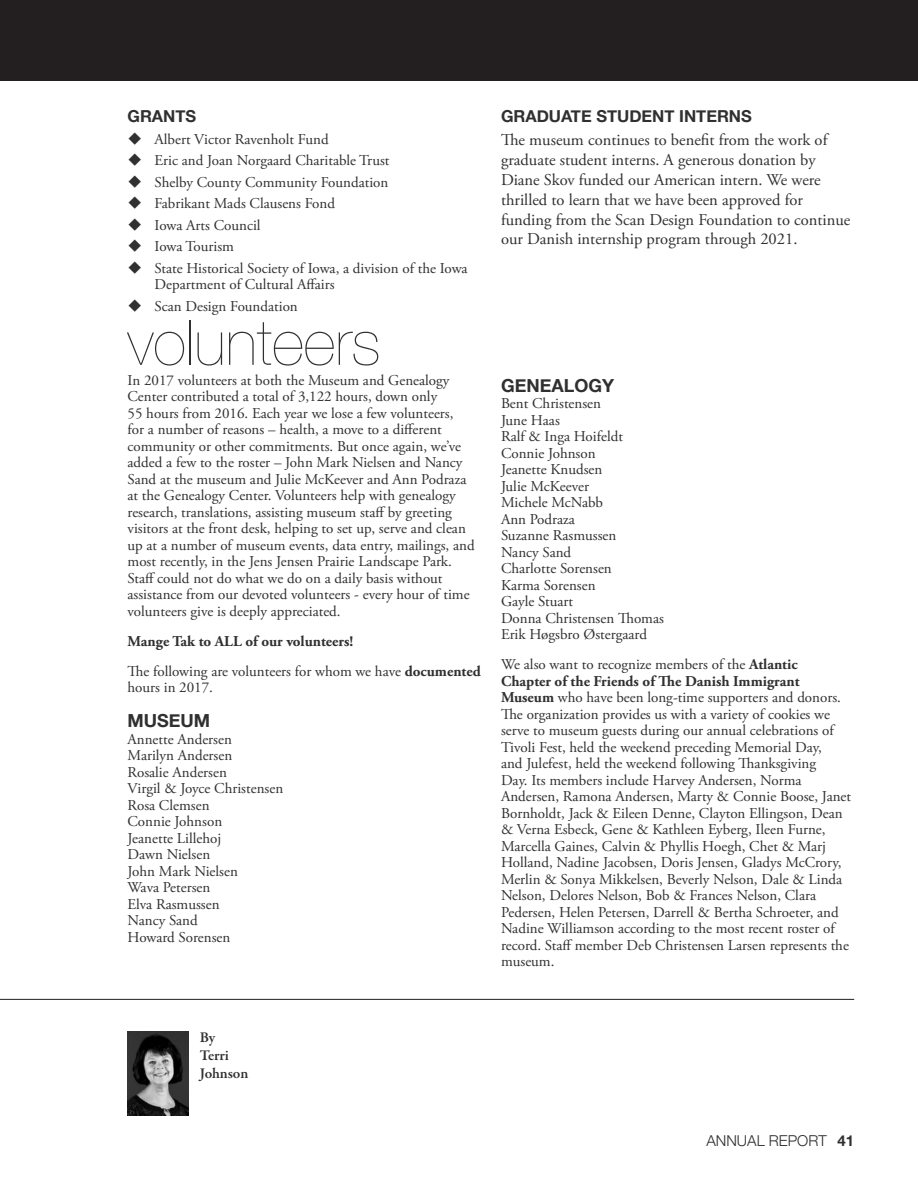
<style>
.page{position:relative;width:918px;height:1188px;background:#fff}
.page>*{position:absolute;margin:0;border:0;box-sizing:border-box;transform-origin:0 0}
.t1{font:200 63px "Helvetica Neue";color:#312f30}
.t2{font:700 18px "Helvetica Neue";color:#312f30}
.t3{font:16.5px/19.8px "Adobe Garamond Pro";color:#312f30}
.t4{font:700 16.5px "Helvetica Neue";color:#312f30}
.t5{font:15px/16.5px "Adobe Garamond Pro";color:#312f30}
.t6{font:700 15px/30px "Adobe Garamond Pro";color:#312f30}
.t7{font:300 15px "Helvetica Neue";color:#312f30}
.t8{font:600 15px/18px "Garamond Premr Pro";letter-spacing:-.01em;color:#312f30}
.s1{font-weight:400}
.s2{font-weight:700}
</style>
<div class="page">
<hr style="left:0;top:999px;width:854px;height:1px;background:#231f20">
<img style="left:128px;top:1032px;width:61px;height:83px">
<div style="left:0;top:0;width:918px;height:81px;background:#231f20"></div>
<p class="t4" style="left:128px;top:103px;width:48px">GRANTS</p>
<p class="t5" style="left:128px;top:131px;width:203px">◆ Albert Victor Ravenholt Fund</p>
<p class="t5" style="left:128px;top:153px;width:263px">◆ Eric and Joan Norgaard Charitable Trust</p>
<p class="t5" style="left:128px;top:174px;width:262px">◆ Shelby County Community Foundation</p>
<p class="t5" style="left:128px;top:196px;width:209px">◆ Fabrikant Mads Clausens Fond</p>
<p class="t5" style="left:128px;top:217px;width:135px">◆ Iowa Arts Council</p>
<p class="t5" style="left:128px;top:239px;width:108px">◆ Iowa Tourism</p>
<p class="t5" style="left:155px;top:260px;width:315px;text-indent:-27px">◆ State Historical Society of Iowa, a division of the Iowa<br>Department of Cultural Affairs</p>
<p class="t5" style="left:128px;top:298px;width:172px">◆ Scan Design Foundation</p>
<h1 class="t1" style="left:128px;top:294px;width:255px">volunteers</h1>
<p class="t5" style="left:128px;top:372px;width:349px">In 2017 volunteers at both the Museum and Genealogy Center contributed a total of 3,122 hours, down only<br>55 hours from 2016. Each year we lose a few volunteers,<br>for a number of reasons – health, a move to a different community or other commitments. But once again, we’ve added a few to the roster – John Mark Nielsen and Nancy Sand at the museum and Julie McKeever and Ann Podraza at the Genealogy Center. Volunteers help with genealogy research, translations, assisting museum staff by greeting visitors at the front desk, helping to set up, serve and clean up at a number of museum events, data entry, mailings, and most recently, in the Jens Jensen Prairie Landscape Park.<br>Staff could not do what we do on a daily basis without assistance from our devoted volunteers - every hour of time volunteers give is deeply appreciated.</p>
<p class="t6" style="left:128px;top:626px;width:355px">Mange Tak to ALL of our volunteers!<br><span class="s1">The following are volunteers for whom we have</span> documented</p>
<p class="t5" style="left:128px;top:680px;width:87px">hours in 2017.</p>
<p class="t2" style="left:128px;top:707px;width:15px">MUSEUM</p>
<p class="t5" style="left:128px;top:731px;width:157px">Annette Andersen<br>Marilyn Andersen<br>Rosalie Andersen<br>Virgil &amp; Joyce Christensen<br>Rosa Clemsen<br>Connie Johnson<br>Jeanette Lillehoj<br>Dawn Nielsen<br>John Mark Nielsen<br>Wava Petersen<br>Elva Rasmussen<br>Nancy Sand<br>Howard Sorensen</p>
<p class="t4" style="left:501px;top:103px;width:108px">GRADUATE STUDENT</p>
<p class="t4" style="left:679px;top:103px;width:12px">INTERNS</p>
<p class="t3" style="left:501px;top:131px;width:351px">The museum continues to benefit from the work of graduate student interns. A generous donation by Diane Skov funded our American intern. We were thrilled to learn that we have been approved for funding from the Scan Design Foundation to continue our Danish internship program through 2021.</p>
<p class="t2" style="left:501px;top:371px;width:14px">GENE</p>
<p class="t2" style="left:551px;top:371px;width:26px">ALOGY</p>
<p class="t5" style="left:501px;top:396px;width:165px">Bent Christensen<br>June Haas<br>Ralf &amp; Inga Hoifeldt<br>Connie Johnson<br>Jeanette Knudsen<br>Julie McKeever<br>Michele McNabb<br>Ann Podraza<br>Suzanne Rasmussen<br>Nancy Sand<br>Charlotte Sorensen<br>Karma Sorensen<br>Gayle Stuart<br>Donna Christensen Thomas<br>Erik Høgsbro Østergaard</p>
<p class="t5" style="left:501px;top:657px;width:352px">We also want to recognize members of the <span class="s2">Atlantic Chapter of the Friends of The Danish Immigrant Museum</span> who have been long-time supporters and donors.<br>The organization provides us with a variety of cookies we serve to museum guests during our annual celebrations of Tivoli Fest, held the weekend preceding Memorial Day,<br>and Julefest, held the weekend following Thanksgiving<br>Day. Its members include Harvey Andersen, Norma Andersen, Ramona Andersen, Marty &amp; Connie Boose, Janet Bornholdt, Jack &amp; Eileen Denne, Clayton Ellingson, Dean &amp; Verna Esbeck, Gene &amp; Kathleen Eyberg, Ileen Furne, Marcella Gaines, Calvin &amp; Phyllis Hoegh, Chet &amp; Marj Holland, Nadine Jacobsen, Doris Jensen, Gladys McCrory, Merlin &amp; Sonya Mikkelsen, Beverly Nelson, Dale &amp; Linda Nelson, Delores Nelson, Bob &amp; Frances Nelson, Clara Pedersen, Helen Petersen, Darrell &amp; Bertha Schroeter, and Nadine Williamson according to the most recent roster of record. Staff member Deb Christensen Larsen represents the museum.</p>
<p class="t8" style="left:200px;top:1028px;width:50px">By<br>Terri<br>Johnson</p>
<p class="t7" style="left:706px;top:1128px;width:149px">Annual Report <span class="s2">41</span></p>
</div>
